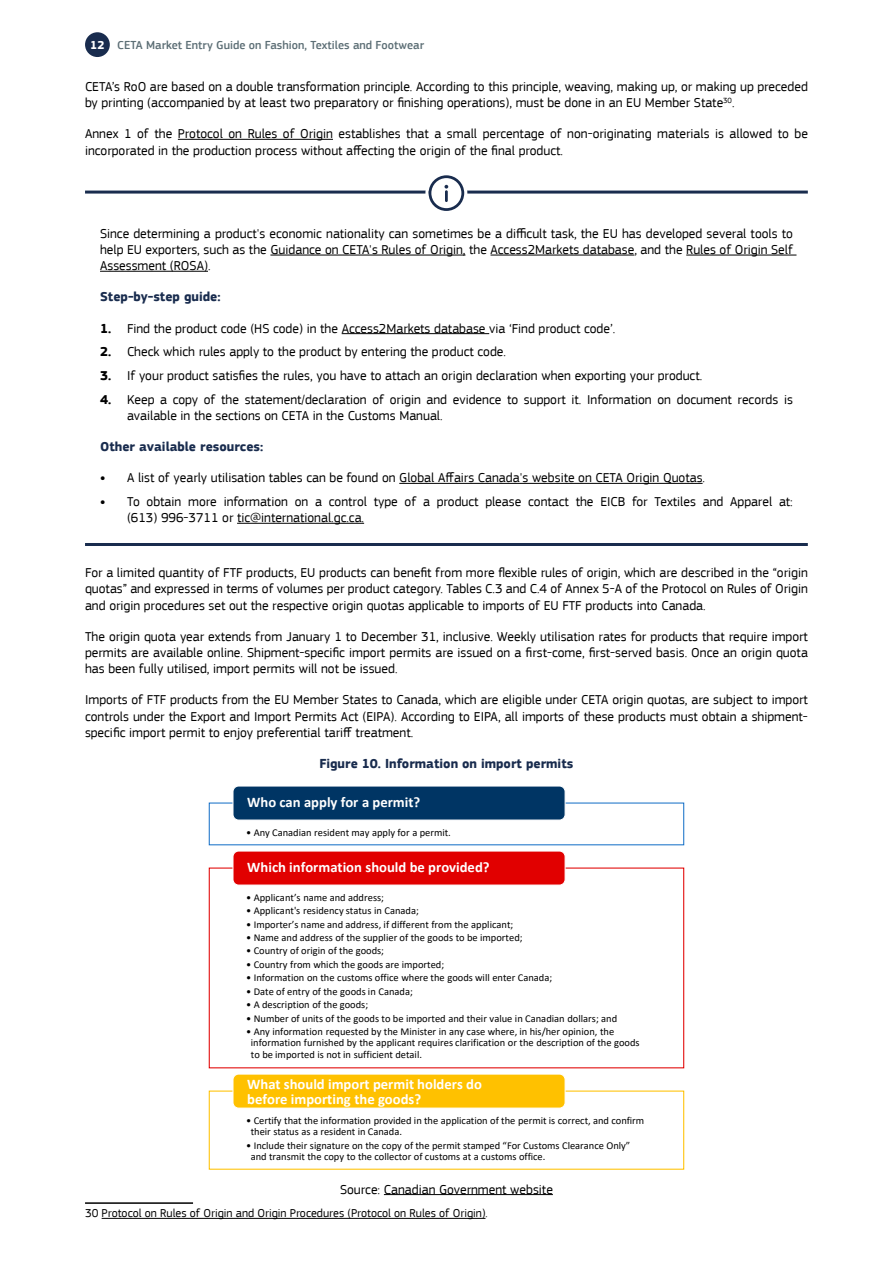
<style>
.page{position:relative;width:893px;height:1263px;background:#fff}
.page>*{position:absolute;margin:0;border:0;box-sizing:border-box;transform-origin:0 0}
.t1{font:700 14.7px/14.7px "Calibri";color:#fff}
.t2{font:13.5px/16.2px "EC Square Sans Pro";color:#000}
.t3{font:700 13.5px "EC Square Sans Pro";color:#192c4e}
.t4{font:12px "EC Square Sans Pro";color:#000}
.t5{font:500 12px "EC Square Sans Pro";color:#5c6e75}
.t6{font:10.5px/11.6px "Calibri";color:#000}
.s1{font-weight:700;color:#fff}
.s2{font-weight:700}
</style>
<div class="page">
<div style="left:85px;top:32px;width:25px;height:25px;background:#192c4e;border-radius:50%"></div>
<hr style="left:178px;top:139px;width:155px;height:1px;background:#000">
<hr style="left:270px;top:255px;width:195px;height:1px;background:#000">
<hr style="left:490px;top:255px;width:144px;height:1px;background:#000">
<hr style="left:686px;top:255px;width:110px;height:1px;background:#000">
<hr style="left:100px;top:271px;width:108px;height:1px;background:#000">
<hr style="left:342px;top:333px;width:147px;height:1px;background:#000">
<hr style="left:399px;top:483px;width:304px;height:1px;background:#000">
<hr style="left:237px;top:523px;width:127px;height:1px;background:#000">
<hr style="left:384px;top:1194px;width:169px;height:1px;background:#000">
<hr style="left:85px;top:191px;width:723px;height:3px;background:#192c4e">
<svg style="left:425px;top:175px;width:42px;height:36px"></svg>
<hr style="left:85px;top:543px;width:723px;height:3px;background:#192c4e">
<div style="left:233px;top:786px;width:332px;height:34px;background:#003564;border-radius:6px"></div>
<div style="left:232px;top:785px;width:334px;height:35px;border:1px solid #fff;border-radius:6px"></div>
<div style="left:209px;top:867px;width:475px;height:201px;border:1px solid #e10000"></div>
<div style="left:232px;top:850px;width:334px;height:35px;background:#e10000;border:1px solid #fff;border-radius:6px"></div>
<div style="left:232px;top:1073px;width:334px;height:36px;background:#ffc100;border:1px solid #fff;border-radius:6px"></div>
<hr style="left:85px;top:1202px;width:108px;height:2px;background:#000">
<hr style="left:102px;top:1218px;width:383px;height:1px;background:#000">
<p class="t5" style="left:90px;top:38px;width:335px"><span class="s1">12</span> CETA Market Entry Guide on Fashion, Textiles and Footwear</p>
<p class="t2" style="left:85px;top:78px;width:724px">CETA’s RoO are based on a double transformation principle. According to this principle, weaving, making up, or making up preceded by printing (accompanied by at least two preparatory or finishing operations), must be done in an EU Member State<sup>30</sup>.</p>
<p class="t2" style="left:85px;top:126px;width:724px">Annex 1 of the Protocol on Rules of Origin establishes that a small percentage of non-originating materials is allowed to be incorporated in the production process without affecting the origin of the final product.</p>
<p class="t2" style="left:100px;top:225px;width:694px;text-align:justify">Since determining a product's economic nationality can sometimes be a difficult task, the EU has developed several tools to help EU exporters, such as the Guidance on CETA's Rules of Origin, the Access2Markets database, and the Rules of Origin Self Assessment (ROSA).</p>
<p class="t3" style="left:100px;top:289px;width:122px">Step-by-step guide:</p>
<p class="t2" style="left:100px;top:320px;width:517px"><span class="s2">1.</span> Find the product code (HS code) in the Access2Markets database via ‘Find product code’.</p>
<p class="t2" style="left:100px;top:344px;width:407px"><span class="s2">2.</span> Check which rules apply to the product by entering the product code.</p>
<p class="t2" style="left:100px;top:368px;width:604px"><span class="s2">3.</span> If your product satisfies the rules, you have to attach an origin declaration when exporting your product.</p>
<p class="t2" style="left:127px;top:391px;width:667px;text-indent:-27px"><span class="s2">4.</span> Keep a copy of the statement/declaration of origin and evidence to support it. Information on document records is available in the sections on CETA in the Customs Manual.</p>
<p class="t3" style="left:100px;top:439px;width:165px">Other available resources:</p>
<p class="t2" style="left:100px;top:470px;width:606px"><span class="s2">•</span> A list of yearly utilisation tables can be found on Global Affairs Canada's website on CETA Origin Quotas.</p>
<p class="t2" style="left:127px;top:494px;width:667px;text-indent:-27px"><span class="s2">•</span> To obtain more information on a control type of a product please contact the EICB for Textiles and Apparel at: (613) 996-3711 or tic@international.gc.ca.</p>
<p class="t2" style="left:85px;top:565px;width:724px;text-align:justify">For a limited quantity of FTF products, EU products can benefit from more flexible rules of origin, which are described in the “origin quotas” and expressed in terms of volumes per product category. Tables C.3 and C.4 of Annex 5-A of the Protocol on Rules of Origin and origin procedures set out the respective origin quotas applicable to imports of EU FTF products into Canada.</p>
<p class="t2" style="left:85px;top:628px;width:724px;text-align:justify">The origin quota year extends from January 1 to December 31, inclusive. Weekly utilisation rates for products that require import permits are available online. Shipment-specific import permits are issued on a first-come, first-served basis. Once an origin quota has been fully utilised, import permits will not be issued.</p>
<p class="t2" style="left:85px;top:692px;width:724px;text-align:justify">Imports of FTF products from the EU Member States to Canada, which are eligible under CETA origin quotas, are subject to import controls under the Export and Import Permits Act (EIPA). According to EIPA, all imports of these products must obtain a shipment&shy;specific import permit to enjoy preferential tariff treatment.</p>
<p class="t3" style="left:319px;top:755px;width:256px">Figure 10. Information on import permits</p>
<p class="t1" style="left:247px;top:794px;width:175px">Who can apply for a permit?</p>
<p class="t6" style="left:246px;top:826px;width:206px">• Any Canadian resident may apply for a permit.</p>
<p class="t1" style="left:247px;top:859px;width:244px">Which information should be provided?</p>
<p class="t6" style="left:246px;top:891px;width:139px">• Applicant’s name and address;</p>
<p class="t6" style="left:246px;top:904px;width:174px">• Applicant's residency status in Canada;</p>
<p class="t6" style="left:246px;top:918px;width:269px">• Importer’s name and address, if different from the applicant;</p>
<p class="t6" style="left:246px;top:931px;width:278px">• Name and address of the supplier of the goods to be imported;</p>
<p class="t6" style="left:246px;top:945px;width:139px">• Country of origin of the goods;</p>
<p class="t6" style="left:246px;top:958px;width:200px">• Country from which the goods are imported;</p>
<p class="t6" style="left:246px;top:972px;width:308px">• Information on the customs office where the goods will enter Canada;</p>
<p class="t6" style="left:246px;top:985px;width:168px">• Date of entry of the goods in Canada;</p>
<p class="t6" style="left:246px;top:998px;width:124px">• A description of the goods;</p>
<p class="t6" style="left:246px;top:1012px;width:373px">• Number of units of the goods to be imported and their value in Canadian dollars; and</p>
<p class="t6" style="left:251px;top:1025px;width:390px;text-indent:-5px">• Any information requested by the Minister in any case where, in his/her opinion, the information furnished by the applicant requires clarification or the description of the goods to be imported is not in sufficient detail.</p>
<p class="t1" style="left:247px;top:1076px;width:236px">What should import permit holders do before importing the goods?</p>
<p class="t6" style="left:251px;top:1114px;width:395px;text-indent:-5px">• Certify that the information provided in the application of the permit is correct, and confirm their status as a resident in Canada.</p>
<p class="t6" style="left:251px;top:1139px;width:381px;text-indent:-5px">• Include their signature on the copy of the permit stamped “For Customs Clearance Only” and transmit the copy to the collector of customs at a customs office.</p>
<p class="t2" style="left:340px;top:1181px;width:214px">Source: Canadian Government website</p>
<p class="t4" style="left:85px;top:1206px;width:404px">30 Protocol on Rules of Origin and Origin Procedures (Protocol on Rules of Origin).</p>
</div>
